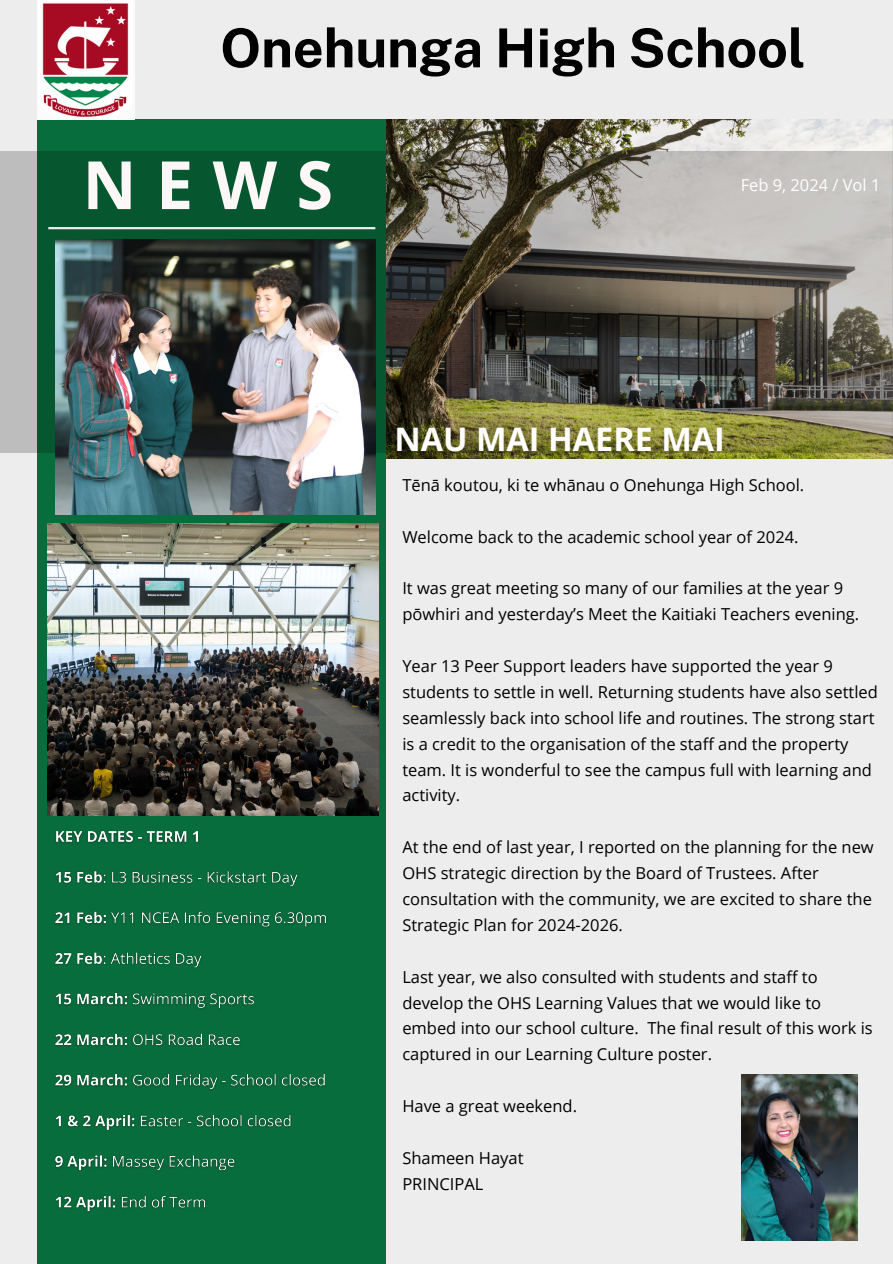
<style>
.page{position:relative;width:893px;height:1264px;background:#fff}
.page>*{position:absolute;margin:0;border:0;box-sizing:border-box;transform-origin:0 0}
.t1{font:700 66.6px "Open Sans";color:#fdf7f7}
.t2{font:700 53.7px "Public Sans";color:#000}
.t3{font:700 32.4px "Open Sans";color:#fff}
.t4{font:16.5px/25.8px "Open Sans";color:#000}
.t5{font:16.5px "Open Sans";color:#fff}
</style>
<div class="page">
<div style="left:0;top:0;width:892px;height:1263px;background:#ededed"></div>
<img style="left:386px;top:119px;width:506px;height:339px">
<div style="left:38px;top:119px;width:348px;height:1144px;background:#086d3c"></div>
<img style="left:0;top:152px;width:892px;height:301px">
<img style="left:48px;top:524px;width:331px;height:291px">
<img style="left:38px;top:0;width:96px;height:119px">
<img style="left:741px;top:1074px;width:116px;height:166px">
<img style="left:55px;top:239px;width:320px;height:275px">
<hr style="left:48px;top:227px;width:327px;height:2px;background:#ededed">
<img style="left:55px;top:831px;width:272px;height:381px">
<h1 class="t2" style="left:220px;top:16px;width:586px">Onehunga High School</h1>
<p class="t1" style="left:82px;top:138px;width:252px">NEWS</p>
<h3 class="t5" style="left:740px;top:174px;width:141px">Feb 9, 2024 / Vol 1</h3>
<p class="t3" style="left:394px;top:416px;width:332px">NAU MAI HAERE MAI</p>
<p class="t4" style="left:402px;top:471px;width:403px">Tēnā koutou, ki te whānau o Onehunga High School.</p>
<p class="t4" style="left:402px;top:523px;width:398px">Welcome back to the academic school year of 2024.</p>
<p class="t4" style="left:402px;top:575px;width:458px">It was great meeting so many of our families at the year 9 pōwhiri and yesterday’s Meet the Kaitiaki Teachers evening.</p>
<p class="t4" style="left:402px;top:652px;width:477px">Year 13 Peer Support leaders have supported the year 9 students to settle in well. Returning students have also settled seamlessly back into school life and routines. The strong start is a credit to the organisation of the staff and the property team. It is wonderful to see the campus full with learning and activity.</p>
<p class="t4" style="left:402px;top:833px;width:473px">At the end of last year, I reported on the planning for the new OHS strategic direction by the Board of Trustees. After consultation with the community, we are excited to share the Strategic Plan for 2024-2026.</p>
<p class="t4" style="left:402px;top:963px;width:472px">Last year, we also consulted with students and staff to develop the OHS Learning Values that we would like to embed into our school culture. The final result of this work is captured in our Learning Culture poster.</p>
<p class="t4" style="left:402px;top:1092px;width:176px">Have a great weekend.</p>
<p class="t4" style="left:402px;top:1144px;width:123px">Shameen Hayat</p>
<p class="t4" style="left:402px;top:1170px;width:83px">PRINCIPAL</p>
</div>
